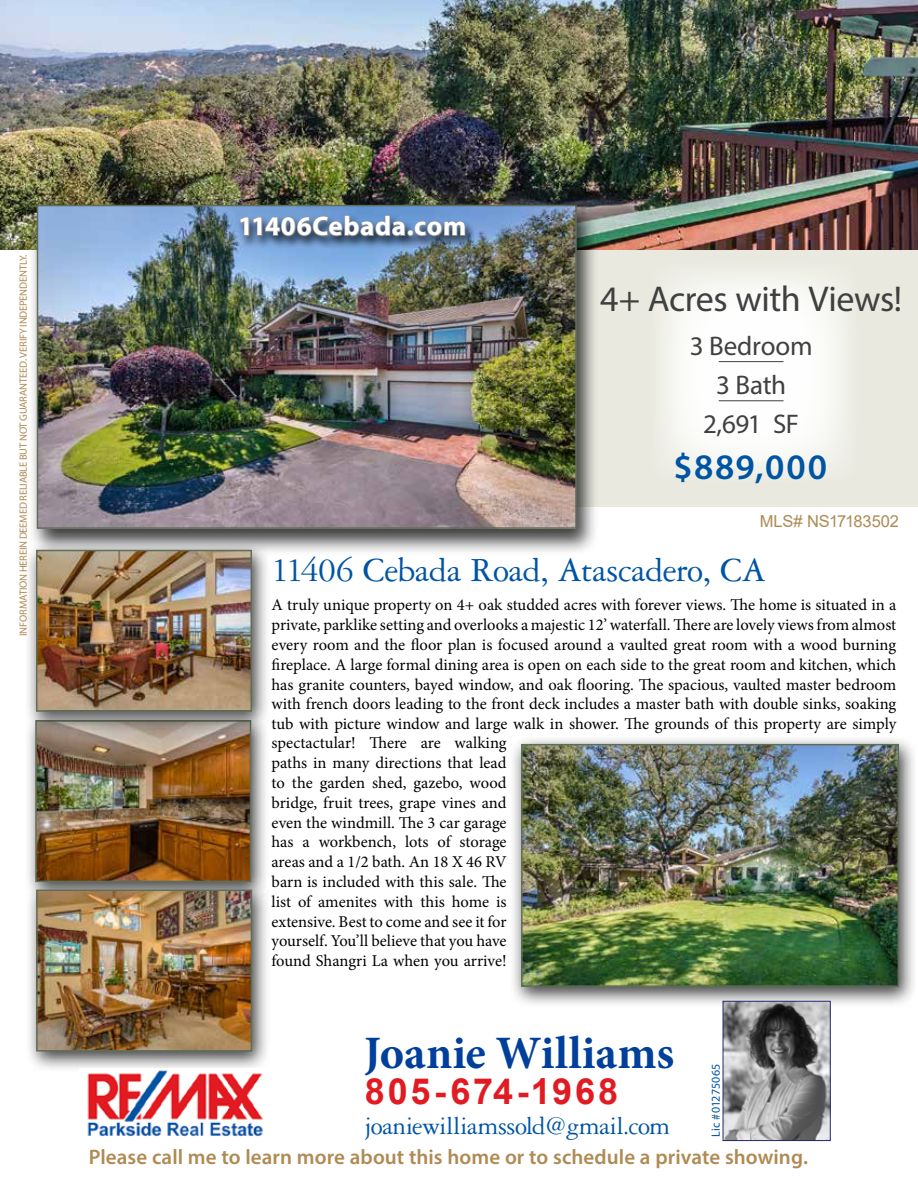
<style>
.page{position:relative;width:918px;height:1188px;background:#fff}
.page>*{position:absolute;margin:0;border:0;box-sizing:border-box;transform-origin:0 0}
.t1{font:700 46.5px "Minion Pro";color:#00409b}
.t2{font:36px "Garamond Three";letter-spacing:-.015em;color:#0054a4}
.t3{font:36px "Myriad Pro";letter-spacing:-.015em;color:#404040}
.t4{font:700 36px "Arial";letter-spacing:.07em;color:#e21a22}
.t5{font:600 36px "Myriad Pro";letter-spacing:.055em;color:#0054a4}
.t6{font:27px "Garamond Three";letter-spacing:-.02em;color:#0054a4}
.t7{font:27px/39.2px "Myriad Pro";letter-spacing:-.015em;color:#404040;text-align:center}
.t8{font:700 27px "Myriad Pro";letter-spacing:.02em;color:#fff}
.t9{font:600 21px "Myriad Pro";letter-spacing:.005em;color:#af8a54}
.t10{font:16.5px/19.8px "Minion Pro";letter-spacing:-.005em;color:#000;text-align:justify}
.t11{font:16.5px "Arial";letter-spacing:-.01em;color:#af8a54}
.t12{font:12px "Myriad Pro";letter-spacing:.015em;color:#0054a4}
.t13{font:10.5px "Myriad Pro";letter-spacing:-.015em;color:#af8a54}
</style>
<div class="page">
<div style="left:142px;top:0;width:776px;height:506px;background:#e9e9df"></div>
<img style="left:0;top:0;width:918px;height:249px">
<div style="left:28px;top:201px;width:570px;height:354px;background:#000;opacity:.75"></div>
<img style="left:40px;top:208px;width:534px;height:318px">
<div style="left:37px;top:205px;width:540px;height:324px;border:2px solid #606e59"></div>
<div style="left:23px;top:711px;width:247px;height:192px;background:#000;opacity:.75"></div>
<img style="left:38px;top:733px;width:210px;height:146px">
<div style="left:35px;top:720px;width:216px;height:162px;border:2px solid #606e59"></div>
<div style="left:24px;top:540px;width:246px;height:193px;background:#000;opacity:.75"></div>
<img style="left:39px;top:553px;width:210px;height:156px">
<div style="left:36px;top:550px;width:216px;height:162px;border:2px solid #606e59"></div>
<svg style="left:661px;top:272px;width:186px;height:200px;fill:#fbfbf9"></svg>
<hr style="left:719px;top:361px;width:65px;height:1px;background:#404040">
<hr style="left:719px;top:401px;width:65px;height:1px;background:#404040">
<div style="left:236px;top:214px;width:240px;height:36px;background:#000;opacity:.75"></div>
<img style="left:239px;top:199px;width:167px;height:38px">
<div style="left:407px;top:230px;width:7px;height:6px;border:2px solid #8b8e90;border-radius:50%"></div>
<svg style="left:414px;top:220px;width:52px;height:17px"></svg>
<div style="left:24px;top:880px;width:247px;height:192px;background:#000;opacity:.75"></div>
<img style="left:39px;top:893px;width:210px;height:156px">
<div style="left:36px;top:890px;width:216px;height:162px;border:2px solid #606e59"></div>
<div style="left:509px;top:734px;width:408px;height:274px;background:#000;opacity:.75"></div>
<img style="left:524px;top:747px;width:372px;height:237px">
<div style="left:521px;top:744px;width:378px;height:243px;border:2px solid #606e59"></div>
<img style="left:80px;top:1068px;width:189px;height:69px">
<img style="left:725px;top:1003px;width:104px;height:136px">
<div style="left:723px;top:1001px;width:108px;height:140px;border:1px solid #23276c"></div>
<p class="t13" style="left:17px;top:636px;width:383px;rotate:-90deg">INFORMATION HEREIN DEEMED RELIABLE BUT NOT GUARANTEED. VERIFY INDEPENDENTLY.</p>
<h3 class="t8" style="left:238px;top:209px;width:230px">11406Cebada.com</h3>
<h2 class="t3" style="left:600px;top:277px;width:303px">4+ Acres with Views!</h2>
<h3 class="t7" style="left:690px;top:326px;width:124px">3 Bedroom<br>3 Bath<br>2,691 SF</h3>
<h2 class="t5" style="left:674px;top:444px;width:155px">$889,000</h2>
<p class="t11" style="left:760px;top:510px;width:141px">MLS# NS17183502</p>
<h2 class="t2" style="left:272px;top:551px;width:496px">11406 Cebada Road, Atascadero, CA</h2>
<p class="t10" style="left:272px;top:595px;width:626px">A truly unique property on 4+ oak studded acres with forever views. The home is situated in a private, parklike setting and overlooks a majestic 12’ waterfall. There are lovely views from almost every room and the floor plan is focused around a vaulted great room with a wood burning fireplace. A large formal dining area is open on each side to the great room and kitchen, which has granite counters, bayed window, and oak flooring. The spacious, vaulted master bedroom with french doors leading to the front deck includes a master bath with double sinks, soaking tub with picture window and large walk in shower. The grounds of this property are simply</p>
<p class="t10" style="left:272px;top:733px;width:237px">spectactular! There are walking paths in many directions that lead to the garden shed, gazebo, wood bridge, fruit trees, grape vines and even the windmill. The 3 car garage has a workbench, lots of storage areas and a 1/2 bath. An 18 X 46 RV barn is included with this sale. The list of amenites with this home is extensive. Best to come and see it for yourself. You’ll believe that you have found Shangri La when you arrive!</p>
<h1 class="t1" style="left:364px;top:1020px;width:311px">Joanie Williams</h1>
<h2 class="t4" style="left:365px;top:1066px;width:255px">805-674-1968</h2>
<h3 class="t6" style="left:364px;top:1111px;width:307px">joaniewilliamssold@gmail.com</h3>
<p class="t12" style="left:708px;top:1137px;width:75px;rotate:-90deg">Lic #01275065</p>
<p class="t9" style="left:89px;top:1143px;width:721px">Please call me to learn more about this home or to schedule a private showing.</p>
</div>
